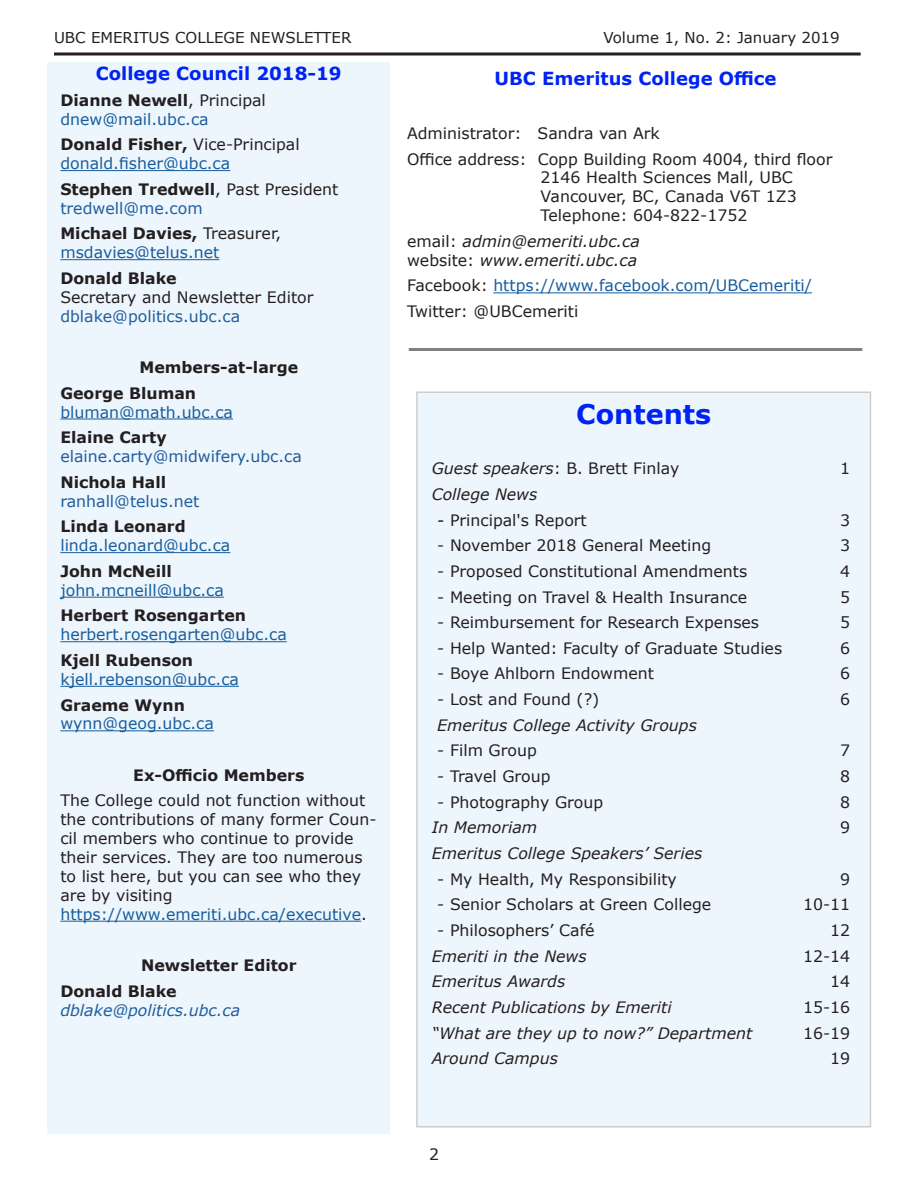
<style>
.page{position:relative;width:918px;height:1188px;background:#fff}
.page>*{position:absolute;margin:0;border:0;box-sizing:border-box;transform-origin:0 0}
.Heading_2{font:700 27px "Verdana";color:#0023f5}
.Heading_3{font:700 18px "Verdana";color:#0023f5}
.t1{font:15.75px/18.9px "Verdana";color:#231f20}
.t2{font:15.75px/18.9px "Verdana";color:#175d9e}
.t3{font:italic 15.75px/18.9px "Verdana";color:#231f20}
.t4{font:700 15.75px/18.9px "Verdana";color:#231f20}
.t5{font:15.75px/18.9px "Verdana";color:#205d9e}
.t6{font:italic 15.75px/18.9px "Verdana";color:#205d9e}
.t7{font:15px "Verdana";color:#231f20}
.s1{font-weight:700;color:#231f20}
.s2{color:#231f20}
.s3{font-weight:400}
.s4{font-weight:400;color:#205d9e}
.s5{font-weight:700}
.s6{color:#205d9e}
.s7{color:#175d9e}
.s8{font-weight:700;font-style:normal;color:#231f20}
.s9{font-style:normal}
.s10{font-style:italic}
</style>
<div class="page">
<svg style="left:54px;top:52px;width:807px;height:4px;background:#595657"></svg>
<div style="left:48px;top:63px;width:342px;height:1071px;background:#eef6fd"></div>
<hr style="left:60px;top:170px;width:170px;height:1px;background:#175d9e">
<hr style="left:60px;top:259px;width:159px;height:1px;background:#175d9e">
<hr style="left:60px;top:419px;width:173px;height:1px;background:#175d9e">
<hr style="left:60px;top:552px;width:170px;height:1px;background:#175d9e">
<hr style="left:60px;top:597px;width:164px;height:1px;background:#175d9e">
<hr style="left:60px;top:641px;width:227px;height:1px;background:#175d9e">
<hr style="left:60px;top:686px;width:179px;height:1px;background:#175d9e">
<hr style="left:60px;top:730px;width:154px;height:1px;background:#175d9e">
<hr style="left:60px;top:921px;width:301px;height:1px;background:#175d9e">
<hr style="left:493px;top:292px;width:319px;height:1px;background:#175d9e">
<hr style="left:409px;top:348px;width:453px;height:3px;background:#000">
<div style="left:416px;top:392px;width:455px;height:736px;background:#eef6fd"></div>
<p class="t7" style="left:54px;top:27px;width:299px">UBC EMERITUS COLLEGE NEWSLETTER</p>
<p class="t7" style="left:603px;top:27px;width:238px">Volume 1, No. 2: January 2019</p>
<p class="Heading_3" style="left:96px;top:61px;width:247px">College Council 2018-19</p>
<p class="t2" style="left:60px;top:90px;width:207px"><span class="s1">Dianne Newell</span><span class="s2">, Principal </span>dnew@mail.ubc.ca</p>
<p class="t2" style="left:60px;top:135px;width:241px"><span class="s1">Donald Fisher,</span> <span class="s2">Vice-Principal </span>donald.fisher@ubc.ca</p>
<p class="t4" style="left:60px;top:179px;width:280px">Stephen Tredwell<span class="s3">, Past President </span><span class="s4">tredwell@me.com</span></p>
<p class="t2" style="left:60px;top:224px;width:222px"><span class="s1">Michael Davies,</span> <span class="s2">Treasurer, </span>msdavies@telus.net</p>
<p class="t1" style="left:60px;top:269px;width:255px"><span class="s5">Donald Blake<br></span>Secretary and Newsletter Editor <span class="s6">dblake@politics.ubc.ca</span></p>
<p class="t4" style="left:139px;top:358px;width:160px">Members-at-large</p>
<p class="t2" style="left:60px;top:383px;width:174px"><span class="s1">George Bluman </span>bluman@math.ubc.ca</p>
<p class="t5" style="left:60px;top:428px;width:243px"><span class="s1">Elaine Carty </span>elaine.carty@midwifery.ubc.ca</p>
<p class="t5" style="left:60px;top:472px;width:141px"><span class="s1">Nichola Hall </span>ranhall@telus.net</p>
<p class="t2" style="left:60px;top:517px;width:171px"><span class="s1">Linda Leonard </span>linda.leonard@ubc.ca</p>
<p class="t2" style="left:60px;top:562px;width:165px"><span class="s1">John McNeill </span>john.mcneill@ubc.ca</p>
<p class="t2" style="left:60px;top:606px;width:228px"><span class="s1">Herbert Rosengarten </span>herbert.rosengarten@ubc.ca</p>
<p class="t2" style="left:60px;top:651px;width:180px"><span class="s1">Kjell Rubenson </span>kjell.rebenson@ubc.ca</p>
<p class="t2" style="left:60px;top:695px;width:155px"><span class="s1">Graeme Wynn </span>wynn@geog.ubc.ca</p>
<p class="t4" style="left:133px;top:765px;width:173px">Ex-Officio Members</p>
<p class="t1" style="left:60px;top:791px;width:318px">The College could not function without the contributions of many former Coun&shy;cil members who continue to provide their services. They are too numerous to list here, but you can see who they are by visiting <span class="s7">https://www.emeriti.ubc.ca/executive</span>.</p>
<p class="t4" style="left:141px;top:956px;width:157px">Newsletter Editor</p>
<p class="t6" style="left:60px;top:981px;width:181px"><span class="s8">Donald Blake </span>dblake@politics.ubc.ca</p>
<p class="Heading_3" style="left:495px;top:66px;width:283px">UBC Emeritus College Office</p>
<p class="t1" style="left:407px;top:124px;width:254px">Administrator: Sandra van Ark</p>
<p class="t1" style="left:541px;top:149px;width:293px;text-indent:-133px">Office address: Copp Building Room 4004, third floor 2146 Health Sciences Mall, UBC Vancouver, BC, Canada V6T 1Z3<br>Telephone: 604-822-1752</p>
<p class="t3" style="left:407px;top:232px;width:234px"><span class="s9">email:</span> admin@emeriti.ubc.ca <span class="s9">website:</span> www.emeriti.ubc.ca</p>
<p class="t2" style="left:407px;top:276px;width:406px"><span class="s2">Facebook:</span> https://www.facebook.com/UBCemeriti/</p>
<p class="t1" style="left:407px;top:302px;width:173px">Twitter: @UBCemeriti</p>
<p class="Heading_2" style="left:576px;top:395px;width:137px">Contents</p>
<p class="t1" style="left:432px;top:459px;width:249px"><span class="s10">Guest speakers</span>: B. Brett Finlay</p>
<p class="t1" style="left:840px;top:459px;width:12px">1</p>
<p class="t3" style="left:432px;top:485px;width:107px">College News</p>
<p class="t1" style="left:437px;top:510px;width:151px"><span class="s10">-</span> Principal's Report</p>
<p class="t1" style="left:840px;top:510px;width:12px">3</p>
<p class="t1" style="left:437px;top:536px;width:275px">- November 2018 General Meeting</p>
<p class="t1" style="left:840px;top:536px;width:12px">3</p>
<p class="t1" style="left:437px;top:562px;width:311px">- Proposed Constitutional Amendments</p>
<p class="t1" style="left:840px;top:562px;width:12px">4</p>
<p class="t1" style="left:437px;top:587px;width:311px">- Meeting on Travel &amp; Health Insurance</p>
<p class="t1" style="left:840px;top:587px;width:12px">5</p>
<p class="t1" style="left:437px;top:613px;width:323px">- Reimbursement for Research Expenses</p>
<p class="t1" style="left:840px;top:613px;width:12px">5</p>
<p class="t1" style="left:437px;top:638px;width:346px">- Help Wanted: Faculty of Graduate Studies</p>
<p class="t1" style="left:840px;top:638px;width:12px">6</p>
<p class="t1" style="left:437px;top:664px;width:218px">- Boye Ahlborn Endowment</p>
<p class="t1" style="left:840px;top:664px;width:12px">6</p>
<p class="t1" style="left:437px;top:690px;width:164px">- Lost and Found (?)</p>
<p class="t1" style="left:840px;top:690px;width:12px">6</p>
<p class="t3" style="left:437px;top:715px;width:261px">Emeritus College Activity Groups</p>
<p class="t1" style="left:437px;top:741px;width:101px">- Film Group</p>
<p class="t1" style="left:840px;top:741px;width:12px">7</p>
<p class="t1" style="left:437px;top:767px;width:115px">- Travel Group</p>
<p class="t1" style="left:840px;top:767px;width:12px">8</p>
<p class="t1" style="left:437px;top:792px;width:167px">- Photography Group</p>
<p class="t1" style="left:840px;top:792px;width:12px">8</p>
<p class="t3" style="left:432px;top:818px;width:107px">In Memoriam</p>
<p class="t1" style="left:840px;top:818px;width:12px">9</p>
<p class="t3" style="left:432px;top:844px;width:272px">Emeritus College Speakers’ Series</p>
<p class="t1" style="left:437px;top:869px;width:241px">- My Health, My Responsibility</p>
<p class="t1" style="left:840px;top:869px;width:12px">9</p>
<p class="t1" style="left:437px;top:895px;width:275px">- Senior Scholars at Green College</p>
<p class="t1" style="left:803px;top:895px;width:49px">10-11</p>
<p class="t1" style="left:437px;top:921px;width:159px">- Philosophers’ Café</p>
<p class="t1" style="left:830px;top:921px;width:22px">12</p>
<p class="t3" style="left:432px;top:946px;width:156px">Emeriti in the News</p>
<p class="t1" style="left:803px;top:946px;width:49px">12-14</p>
<p class="t3" style="left:432px;top:972px;width:135px">Emeritus Awards</p>
<p class="t1" style="left:830px;top:972px;width:22px">14</p>
<p class="t3" style="left:432px;top:998px;width:241px">Recent Publications by Emeriti</p>
<p class="t1" style="left:803px;top:998px;width:49px">15-16</p>
<p class="t3" style="left:432px;top:1023px;width:322px">“What are they up to now?” Department</p>
<p class="t1" style="left:803px;top:1023px;width:49px">16-19</p>
<p class="t3" style="left:432px;top:1049px;width:128px">Around Campus</p>
<p class="t1" style="left:830px;top:1049px;width:22px">19</p>
<p class="t1" style="left:429px;top:1144px;width:12px">2</p>
</div>
